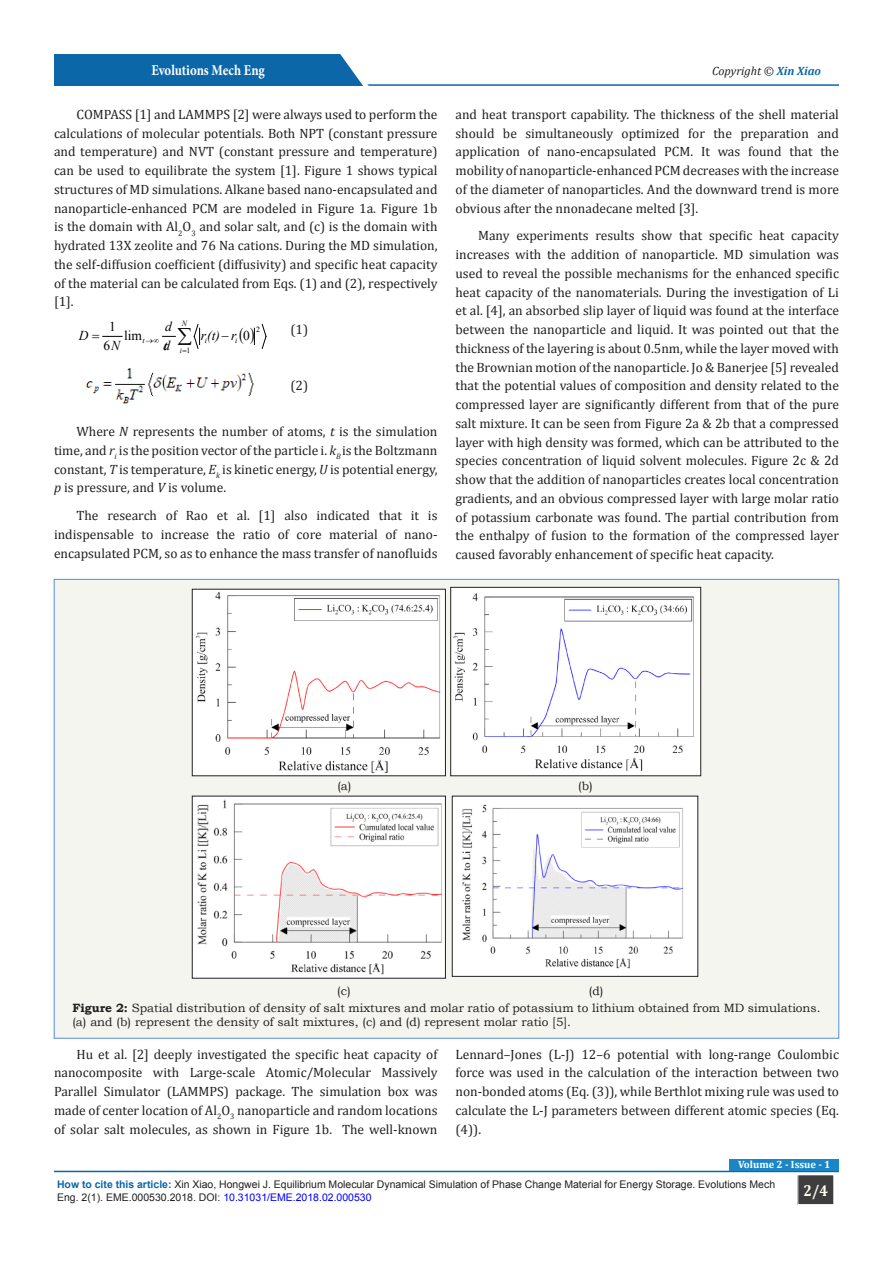
<style>
.page{position:relative;width:893px;height:1263px;background:#fff}
.page>*{position:absolute;margin:0;border:0;box-sizing:border-box;transform-origin:0 0}
.t1{font:700 15.9px "Cambria";color:#fffdee;scale:.91 1}
.t2{font:700 15px "Minion Pro";letter-spacing:-.005em;color:#fff;scale:.86 1}
.t3{font:13.5px/18.8px "Cambria";color:#231f20;text-align:justify}
.t4{font:italic 13.5px "Times New Roman";color:#000}
.t5{font:13.5px "Times New Roman";color:#000}
.t6{font:12px/17.4px "Bookman Old Style";color:#231f20}
.t7{font:italic 12px "Cambria";color:#231f20}
.t8{font:10.5px/13.5px "Arial";color:#231f20}
.t9{font:700 10.5px "Cambria";color:#fff}
.t10{font:italic 7.95px "Times New Roman";color:#000}
.t11{font:7.95px "Times New Roman";color:#000}
.s1{font-weight:700;color:#0b67a8}
.s2{font-style:italic}
.s3{font-weight:700}
.s4{color:#00f}
</style>
<div class="page">
<hr style="left:206px;top:84px;width:633px;height:2px;background:#0b67a8">
<div style="left:54px;top:54px;width:308px;height:32px;background:#0b67a8"></div>
<svg style="left:340px;top:54px;width:34px;height:32px"></svg>
<hr style="left:54px;top:1171px;width:785px;height:1px;background:#0b67a8">
<div style="left:798px;top:1175px;width:36px;height:29px;background:#3e3e3f"></div>
<div style="left:797px;top:1174px;width:37px;height:31px;border:1px solid #fff"></div>
<div style="left:730px;top:1159px;width:109px;height:12px;background:#1b86c6"></div>
<svg style="left:262px;top:324px;width:5px;height:25px"></svg>
<div style="left:54px;top:579px;width:785px;height:459px;background:#f5f5f0"></div>
<img style="left:194px;top:798px;width:250px;height:178px">
<div style="left:192px;top:796px;width:254px;height:182px;border:1px solid #231f20"></div>
<img style="left:454px;top:798px;width:242px;height:176px">
<img style="left:194px;top:591px;width:250px;height:183px">
<div style="left:192px;top:589px;width:254px;height:187px;border:1px solid #231f20"></div>
<img style="left:452px;top:589px;width:247px;height:185px">
<div style="left:450px;top:587px;width:251px;height:189px;border:1px solid #231f20"></div>
<img style="left:86px;top:368px;width:168px;height:36px">
<svg style="left:253px;top:327px;width:2px;height:17px"></svg>
<svg style="left:102px;top:335px;width:20px;height:2px"></svg>
<svg style="left:163px;top:324px;width:37px;height:25px"></svg>
<p class="t2" style="left:151px;top:60px;width:133px">Evolutions Mech Eng</p>
<p class="t7" style="left:712px;top:62px;width:110px">Copyright © <span class="s1">Xin Xiao</span></p>
<p class="t3" style="left:54px;top:105px;width:385px;text-indent:22px">COMPASS [1] and LAMMPS [2] were always used to perform the calculations of molecular potentials. Both NPT (constant pressure and temperature) and NVT (constant pressure and temperature) can be used to equilibrate the system [1]. Figure 1 shows typical structures of MD simulations. Alkane based nano-encapsulated and nanoparticle-enhanced PCM are modeled in Figure 1a. Figure 1b is the domain with Al<sub>2</sub>O<sub>3</sub> and solar salt, and (c) is the domain with hydrated 13X zeolite and 76 Na cations. During the MD simulation, the self-diffusion coefficient (diffusivity) and specific heat capacity of the material can be calculated from Eqs. (1) and (2), respectively [1].</p>
<p class="t3" style="left:290px;top:320px;width:19px">(1)</p>
<p class="t10" style="left:143px;top:335px;width:18px">t→∞</p>
<p class="t10" style="left:182px;top:318px;width:7px">N</p>
<p class="t10" style="left:180px;top:345px;width:4px">i</p>
<p class="t4" style="left:165px;top:317px;width:8px">d</p>
<p class="t5" style="left:109px;top:318px;width:8px">1</p>
<p class="t11" style="left:256px;top:324px;width:5px">2</p>
<p class="t5" style="left:124px;top:326px;width:19px">lim</p>
<p class="t5" style="left:243px;top:326px;width:8px">0</p>
<p class="t4" style="left:201px;top:326px;width:37px">r(t) r</p>
<p class="t4" style="left:79px;top:326px;width:11px">D</p>
<p class="t10" style="left:205px;top:335px;width:4px">i</p>
<p class="t10" style="left:235px;top:335px;width:4px">i</p>
<p class="t4" style="left:163px;top:337px;width:8px">dt</p>
<p class="t5" style="left:103px;top:337px;width:18px">6<span class="s2">N</span></p>
<p class="t11" style="left:186px;top:345px;width:5px">1</p>
<p class="t3" style="left:290px;top:376px;width:19px">(2)</p>
<p class="t3" style="left:54px;top:422px;width:385px;text-indent:22px">Where <span class="s2">N</span> represents the number of atoms, <span class="s2">t</span> is the simulation time, and <span class="s2">r</span><sub>i</sub> is the position vector of the particle i. <span class="s2">k</span><sub>B</sub> is the Boltzmann constant, <span class="s2">T</span> is temperature, <span class="s2">E</span><sub>k</sub> is kinetic energy, <span class="s2">U</span> is potential energy, <span class="s2">p</span> is pressure, and <span class="s2">V</span> is volume.</p>
<p class="t3" style="left:54px;top:506px;width:385px;text-indent:22px">The research of Rao et al. [1] also indicated that it is indispensable to increase the ratio of core material of nano&shy;encapsulated PCM, so as to enhance the mass transfer of nanofluids</p>
<p class="t3" style="left:455px;top:105px;width:385px">and heat transport capability. The thickness of the shell material should be simultaneously optimized for the preparation and application of nano-encapsulated PCM. It was found that the mobility of nanoparticle-enhanced PCM decreases with the increase of the diameter of nanoparticles. And the downward trend is more obvious after the nnonadecane melted [3].</p>
<p class="t3" style="left:455px;top:226px;width:385px;text-indent:22px">Many experiments results show that specific heat capacity increases with the addition of nanoparticle. MD simulation was used to reveal the possible mechanisms for the enhanced specific heat capacity of the nanomaterials. During the investigation of Li et al. [4], an absorbed slip layer of liquid was found at the interface between the nanoparticle and liquid. It was pointed out that the thickness of the layering is about 0.5nm, while the layer moved with the Brownian motion of the nanoparticle. Jo &amp; Banerjee [5] revealed that the potential values of composition and density related to the compressed layer are significantly different from that of the pure salt mixture. It can be seen from Figure 2a &amp; 2b that a compressed layer with high density was formed, which can be attributed to the species concentration of liquid solvent molecules. Figure 2c &amp; 2d show that the addition of nanoparticles creates local concentration gradients, and an obvious compressed layer with large molar ratio of potassium carbonate was found. The partial contribution from the enthalpy of fusion to the formation of the compressed layer caused favorably enhancement of specific heat capacity.</p>
<p class="t6" style="left:337px;top:777px;width:16px">(a)</p>
<p class="t6" style="left:578px;top:777px;width:16px">(b)</p>
<p class="t6" style="left:72px;top:982px;width:750px;text-indent:516px">(d)<br><span class="s3">Figure 2:</span> Spatial distribution of density of salt mixtures and molar ratio of potassium to lithium obtained from MD simulations.</p>
<p class="t6" style="left:72px;top:1013px;width:500px">(a) and (b) represent the density of salt mixtures, (c) and (d) represent molar ratio [5].</p>
<p class="t3" style="left:54px;top:1044px;width:385px;text-indent:22px">Hu et al. [2] deeply investigated the specific heat capacity of nanocomposite with Large-scale Atomic/Molecular Massively Parallel Simulator (LAMMPS) package. The simulation box was made of center location of Al<sub>2</sub>O<sub>3</sub> nanoparticle and random locations of solar salt molecules, as shown in Figure 1b. The well-known</p>
<p class="t3" style="left:455px;top:1044px;width:385px">Lennard–Jones (L-J) 12–6 potential with long-range Coulombic force was used in the calculation of the interaction between two non-bonded atoms (Eq. (3)), while Berthlot mixing rule was used to calculate the L-J parameters between different atomic species (Eq. (4)).</p>
<p class="t6" style="left:337px;top:982px;width:15px">(c)</p>
<p class="t9" style="left:738px;top:1157px;width:94px">Volume 2 - Issue - 1</p>
<p class="t8" style="left:57px;top:1177px;width:720px"><span class="s1">How to cite this article:</span> Xin Xiao, Hongwei J. Equilibrium Molecular Dynamical Simulation of Phase Change Material for Energy Storage. Evolutions Mech<br>Eng. 2(1). EME.000530.2018. DOI: <span class="s4">10.31031/EME.2018.02.000530</span></p>
<p class="t1" style="left:803px;top:1179px;width:28px">2/4</p>
</div>
